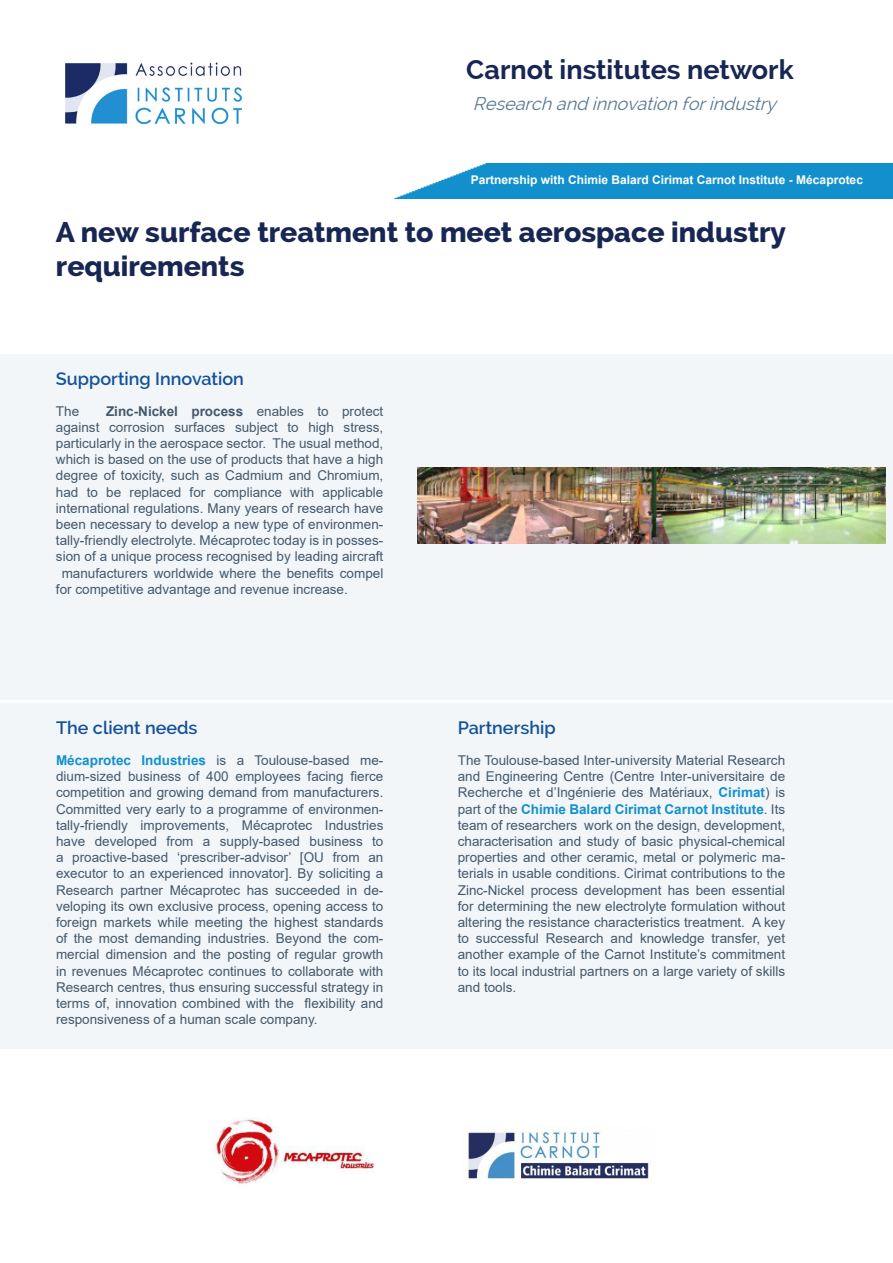
<style>
.page{position:relative;width:893px;height:1263px;background:#fff}
.page>*{position:absolute;margin:0;border:0;box-sizing:border-box;transform-origin:0 0}
.t1{font:800 28.5px/34.2px "Raleway";color:#172652}
.t2{font:700 27px "Raleway";color:#172652}
.t3{font:600 18px "Raleway";color:#135298}
.t4{font:italic 18px "Raleway";color:#587892}
.t5{font:13.5px/16.2px "Arial";color:#43596c}
.t6{font:700 12px "Arial";color:#fff}
.s1{font-weight:700}
.s2{font-weight:700;color:#1290cd}
</style>
<div class="page">
<img style="left:394px;top:164px;width:499px;height:35px">
<img style="left:65px;top:62px;width:177px;height:63px">
<div style="left:0;top:354px;width:893px;height:346px;background:#f3f6f9"></div>
<div style="left:0;top:703px;width:893px;height:345px;background:#f3f6f9"></div>
<img style="left:213px;top:1117px;width:161px;height:67px">
<img style="left:467px;top:1127px;width:183px;height:53px">
<img style="left:417px;top:467px;width:468px;height:77px">
<p class="t2" style="left:466px;top:54px;width:329px">Carnot institutes network</p>
<p class="t4" style="left:473px;top:93px;width:310px">Research and innovation forindustry</p>
<p class="t6" style="left:471px;top:172px;width:394px">Partnership with Chimie Balard Cirimat Carnot Institute - Mécaprotec</p>
<p class="t1" style="left:56px;top:215px;width:732px">A new surface treatment to meet aerospace industry requirements</p>
<p class="t3" style="left:56px;top:368px;width:190px">Supporting Innovation</p>
<p class="t5" style="left:56px;top:403px;width:25px">The</p>
<p class="t5" style="left:56px;top:403px;width:329px;text-align:right"><span class="s1">Zinc-Nickel process</span> enables to protect<br>against corrosion surfaces subject to high stress,</p>
<p class="t5" style="left:56px;top:435px;width:329px">particularly in the aerospace sector. The usual method, which is based on the use of products that have a high</p>
<p class="t5" style="left:56px;top:467px;width:329px">degree of toxicity, such as Cadmium and Chromium, had to be replaced for compliance with applicable</p>
<p class="t5" style="left:56px;top:500px;width:329px;text-align:justify">international regulations. Many years of research have been necessary to develop a new type of environmen&shy;tally-friendly electrolyte. Mécaprotec today is in posses&shy;sion of a unique process recognised by leading aircraft</p>
<p class="t5" style="left:56px;top:565px;width:329px;text-indent:6px">manufacturers worldwide where the benefits compel for competitive advantage and revenue increase.</p>
<p class="t3" style="left:56px;top:717px;width:143px">The client needs</p>
<p class="t5" style="left:56px;top:752px;width:329px;text-align:justify"><span class="s2">Mécaprotec Industries</span> is a Toulouse-based me&shy;dium-sized business of 400 employees facing fierce competition and growing demand from manufacturers.<br>Committed very early to a programme of environmen&shy;tally-friendly improvements, Mécaprotec Industries have developed from a supply-based business to a proactive-based ‘prescriber-advisor’ [OU from an executor to an experienced innovator]. By soliciting a Research partner Mécaprotec has succeeded in de&shy;veloping its own exclusive process, opening access to foreign markets while meeting the highest standards of the most demanding industries. Beyond the com&shy;mercial dimension and the posting of regular growth in revenues Mécaprotec continues to collaborate with Research centres, thus ensuring successful strategy in terms of, innovation combined with the flexibility and responsiveness of a human scale company.</p>
<p class="t3" style="left:458px;top:717px;width:99px">Partnership</p>
<p class="t5" style="left:458px;top:752px;width:329px;text-align:justify">The Toulouse-based Inter-university Material Research and Engineering Centre (Centre Inter-universitaire de Recherche et d’Ingénierie des Matériaux, <span class="s2">Cirimat</span>) is part of the <span class="s2">Chimie Balard Cirimat Carnot Institute</span>. Its team of researchers work on the design, development, characterisation and study of basic physical-chemical properties and other ceramic, metal or polymeric ma&shy;terials in usable conditions. Cirimat contributions to the Zinc-Nickel process development has been essential for determining the new electrolyte formulation without altering the resistance characteristics treatment. A key to successful Research and knowledge transfer, yet another example of the Carnot Institute’s commitment to its local industrial partners on a large variety of skills and tools.</p>
</div>
